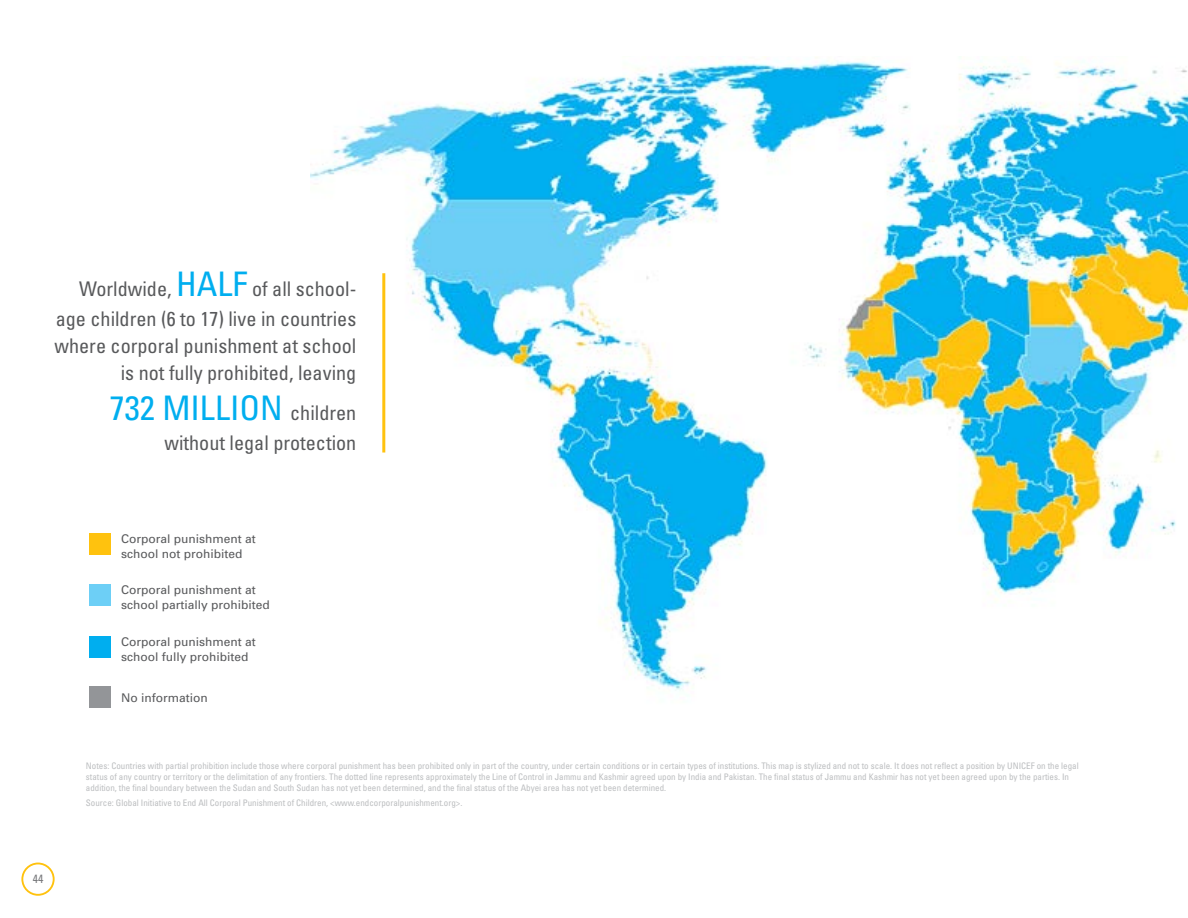
<style>
.page{position:relative;width:1188px;height:918px;background:#fff}
.page>*{position:absolute;margin:0;border:0;box-sizing:border-box;transform-origin:0 0}
.t1{font:condensed 33.9px "Univers";color:#00aeef}
.t2{font:condensed 20.25px/30px "Univers";color:#58595b;text-align:right}
.t3{font:12px/15px "Univers";color:#58595b}
.t4{font:condensed 12px "Univers";color:#77787b}
.t5{font:condensed 9px/10.8px "Univers";color:#bcbec0}
.s1{font-size:33.9px;color:#00aeef}
.s2{font-size:20.25px;color:#58595b}
</style>
<div class="page">
<img style="left:311px;top:56px;width:877px;height:635px">
<div style="left:21px;top:863px;width:34px;height:33px;border:2px solid #ffc20e;border-radius:50%"></div>
<hr style="left:382px;top:273px;width:3px;height:180px;background:#ffc20e">
<div style="left:89px;top:533px;width:21px;height:22px;background:#ffc20e"></div>
<div style="left:89px;top:584px;width:21px;height:22px;background:#6dcff6"></div>
<div style="left:89px;top:636px;width:21px;height:22px;background:#00aeef"></div>
<div style="left:89px;top:686px;width:21px;height:22px;background:#939598"></div>
<p class="t2" style="left:56px;top:274px;width:302px">Worldwide, <span class="s1">HALF</span> of all school&shy;age children (6 to 17) live in countries</p>
<p class="t2" style="left:55px;top:332px;width:303px;line-height:27px">where corporal punishment at school is not fully prohibited, leaving</p>
<p class="t1" style="left:110px;top:386px;width:248px">732 MILLION <span class="s2">children</span></p>
<p class="t2" style="left:164px;top:427px;width:193px">without legal protection</p>
<h3 class="t4" style="left:33px;top:871px;width:12px">44</h3>
<p class="t3" style="left:121px;top:531px;width:136px">Corporal punishment at school not prohibited</p>
<p class="t3" style="left:121px;top:582px;width:150px">Corporal punishment at school partially prohibited</p>
<p class="t3" style="left:121px;top:634px;width:136px">Corporal punishment at school fully prohibited</p>
<p class="t3" style="left:121px;top:690px;width:88px">No information</p>
<p class="t5" style="left:86px;top:760px;width:994px">Notes: Countries with partial prohibition include those where corporal punishment has been prohibited only in part of the country, under certain conditions or in certain types of institutions. This map is stylized and not to scale. It does not reflect a position by UNICEF on the legal status of any country or territory or the delimitation of any frontiers. The dotted line represents approximately the Line of Control in Jammu and Kashmir agreed upon by India and Pakistan. The final status of Jammu and Kashmir has not yet been agreed upon by the parties. In addition, the final boundary between the Sudan and South Sudan has not yet been determined, and the final status of the Abyei area has not yet been determined.</p>
<p class="t5" style="left:86px;top:797px;width:378px">Source: Global Initiative to End All Corporal Punishment of Children, &lt;www.endcorporalpunishment.org&gt;.</p>
</div>
